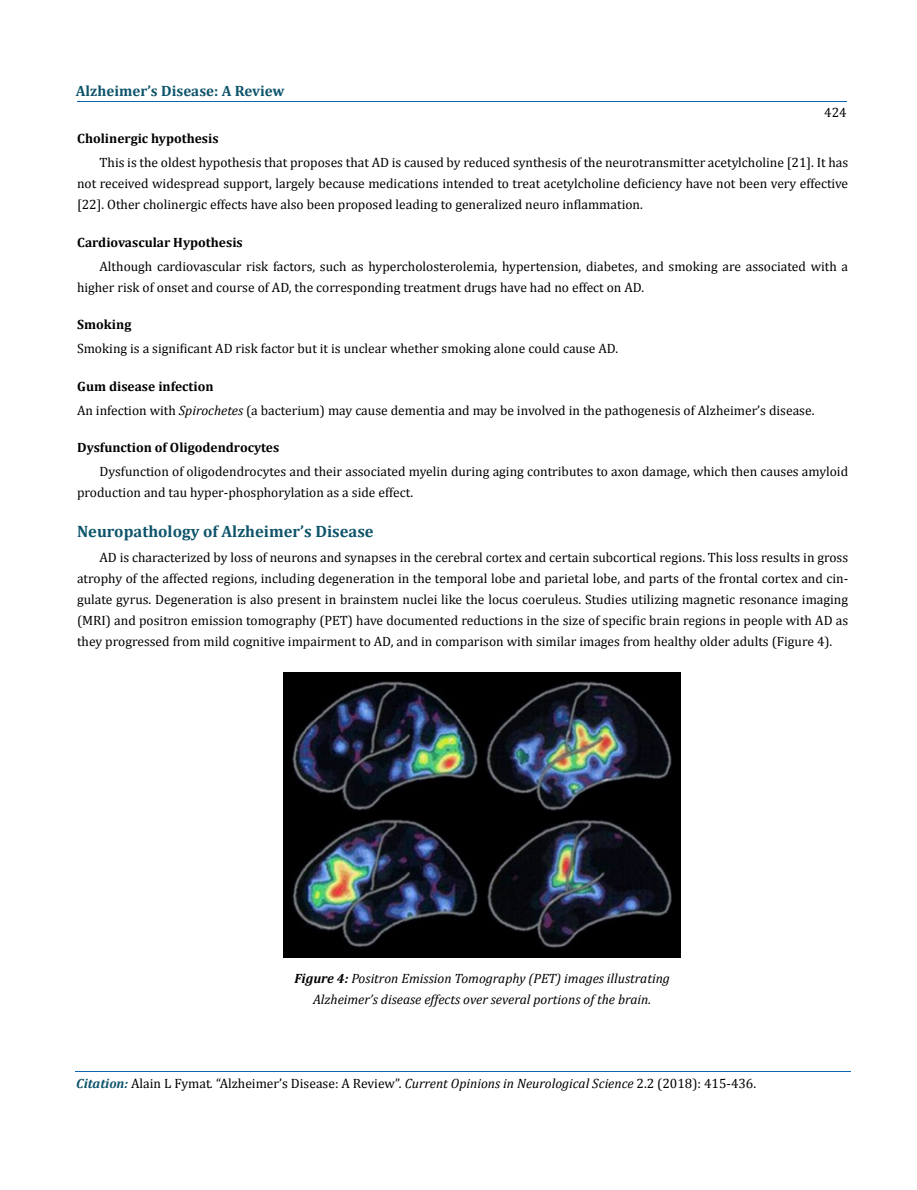
<style>
.page{position:relative;width:917px;height:1190px;background:#fff}
.page>*{position:absolute;margin:0;border:0;box-sizing:border-box;transform-origin:0 0}
.t1{font:700 16.5px "Cambria";color:#0e546a}
.t2{font:700 15px "Cambria";color:#0e546a}
.t3{font:13.5px/21px "Cambria";color:#000;text-align:justify}
.t4{font:italic 13.5px/21px "Cambria";color:#000;text-align:center}
.t5{font:700 13.5px "Cambria";color:#000}
.s1{font-style:italic}
.s2{font-weight:700}
.s3{font-weight:700;font-style:italic;font-size:13.35px;color:#0e546a}
</style>
<div class="page">
<hr style="left:77px;top:101px;width:770px;height:1px;background:#0d66b1">
<hr style="left:76px;top:1071px;width:774px;height:1px;background:#0d66b1">
<img style="left:283px;top:672px;width:397px;height:285px">
<p class="t2" style="left:76px;top:82px;width:210px">Alzheimer’s Disease: A Review</p>
<p class="t5" style="left:77px;top:130px;width:143px">Cholinergic hypothesis</p>
<p class="t3" style="left:824px;top:102px;width:24px">424</p>
<p class="t3" style="left:77px;top:152px;width:772px;text-indent:23px">This is the oldest hypothesis that proposes that AD is caused by reduced synthesis of the neurotransmitter acetylcholine [21]. It has not received widespread support, largely because medications intended to treat acetylcholine deficiency have not been very effective [22]. Other cholinergic effects have also been proposed leading to generalized neuro inflammation.</p>
<p class="t5" style="left:77px;top:234px;width:167px">Cardiovascular Hypothesis</p>
<p class="t3" style="left:77px;top:255px;width:772px;text-indent:23px">Although cardiovascular risk factors, such as hypercholosterolemia, hypertension, diabetes, and smoking are associated with a higher risk of onset and course of AD, the corresponding treatment drugs have had no effect on AD.</p>
<p class="t5" style="left:77px;top:316px;width:56px">Smoking</p>
<p class="t3" style="left:77px;top:338px;width:542px">Smoking is a significant AD risk factor but it is unclear whether smoking alone could cause AD.</p>
<p class="t5" style="left:77px;top:378px;width:138px">Gum disease infection</p>
<p class="t3" style="left:77px;top:399px;width:739px">An infection with <span class="s1">Spirochetes</span> (a bacterium) may cause dementia and may be involved in the pathogenesis of Alzheimer’s disease.</p>
<p class="t5" style="left:77px;top:439px;width:203px">Dysfunction of Oligodendrocytes</p>
<p class="t3" style="left:77px;top:461px;width:772px;text-indent:23px">Dysfunction of oligodendrocytes and their associated myelin during aging contributes to axon damage, which then causes amyloid production and tau hyper-phosphorylation as a side effect.</p>
<p class="t1" style="left:77px;top:521px;width:298px">Neuropathology of Alzheimer’s Disease</p>
<p class="t3" style="left:77px;top:546px;width:772px;text-indent:23px">AD is characterized by loss of neurons and synapses in the cerebral cortex and certain subcortical regions. This loss results in gross atrophy of the affected regions, including degeneration in the temporal lobe and parietal lobe, and parts of the frontal cortex and cin&shy;gulate gyrus. Degeneration is also present in brainstem nuclei like the locus coeruleus. Studies utilizing magnetic resonance imaging (MRI) and positron emission tomography (PET) have documented reductions in the size of specific brain regions in people with AD as they progressed from mild cognitive impairment to AD, and in comparison with similar images from healthy older adults (Figure 4).</p>
<p class="t4" style="left:294px;top:968px;width:377px"><span class="s2">Figure 4:</span> Positron Emission Tomography (PET) images illustrating<br>Alzheimer’s disease effects over several portions of the brain.</p>
<p class="t3" style="left:76px;top:1072px;width:681px"><span class="s3">Citation:</span> Alain L Fymat<span class="s1">.</span> “Alzheimer’s Disease: A Review”. <span class="s1">Current Opinions in Neurological Science</span> 2.2 (2018): 415-436.</p>
</div>
